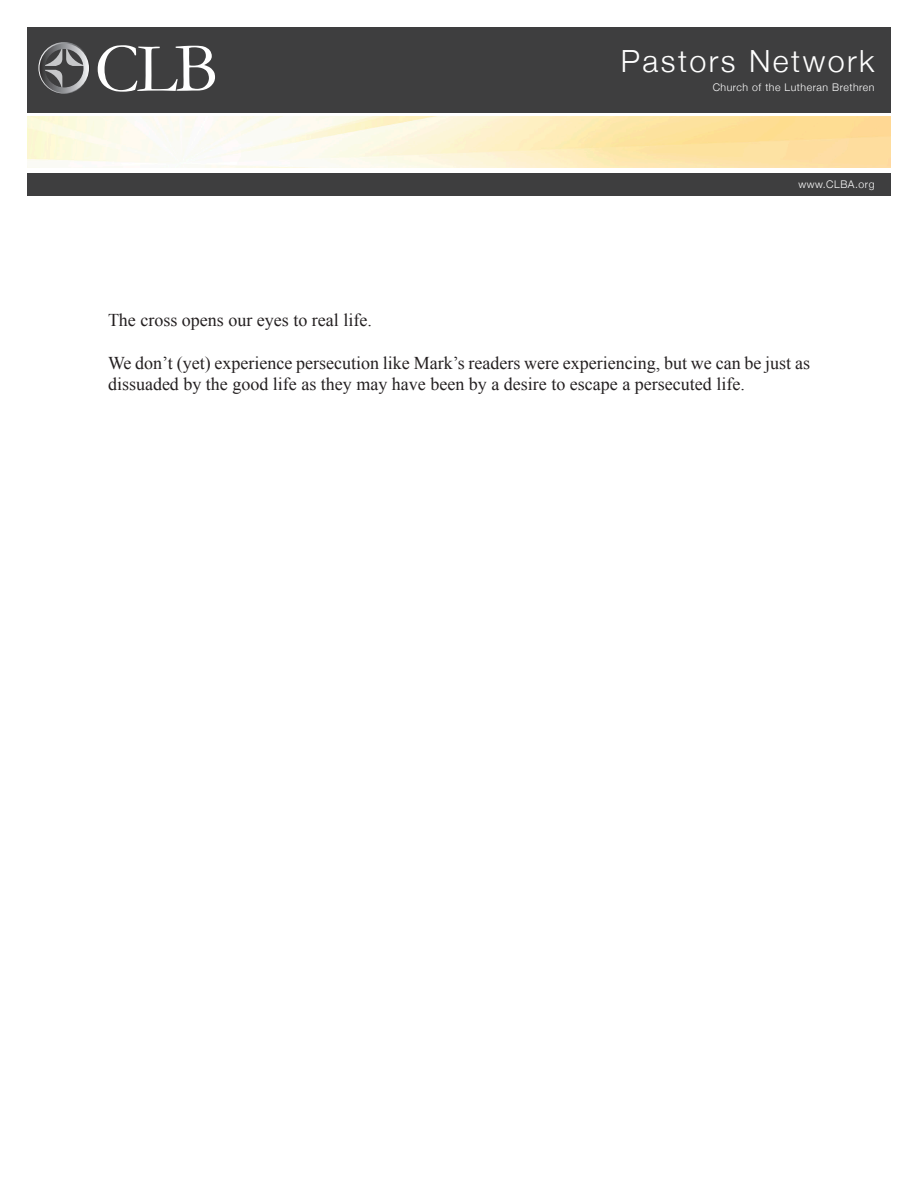
<style>
.page{position:relative;width:918px;height:1188px;background:#fff}
.page>*{position:absolute;margin:0;border:0;box-sizing:border-box;transform-origin:0 0}
.t1{font:70.95px "Garamond";color:#fff}
.t2{font:300 30.6px "Helvetica Neue";letter-spacing:.08em;color:#fff}
.t3{font:18px/21.6px "Times New Roman";color:#231f20}
.t4{font:300 10.5px "Helvetica Neue";letter-spacing:.05em;color:#fff}
</style>
<div class="page">
<div style="left:27px;top:27px;width:864px;height:86px;background:#3e3e3f"></div>
<svg style="left:45px;top:49px;width:38px;height:38px"></svg>
<div style="left:38px;top:42px;width:52px;height:52px;border:6px solid #fff;border-radius:50%"></div>
<div style="left:39px;top:43px;width:50px;height:50px;border:5px solid #fff;border-radius:50%"></div>
<div style="left:27px;top:173px;width:864px;height:22px;background:#3e3e3f"></div>
<p class="t1" style="left:95px;top:26px;width:125px">CLB</p>
<p class="t2" style="left:621px;top:37px;width:255px">Pastors Network</p>
<p class="t4" style="left:713px;top:79px;width:163px">Church of the Lutheran Brethren</p>
<p class="t4" style="left:798px;top:176px;width:78px">www.CLBA.org</p>
<p class="t3" style="left:108px;top:309px;width:265px">The cross opens our eyes to real life.</p>
<p class="t3" style="left:108px;top:352px;width:704px">We don’t (yet) experience persecution like Mark’s readers were experiencing, but we can be just as dissuaded by the good life as they may have been by a desire to escape a persecuted life.</p>
</div>
